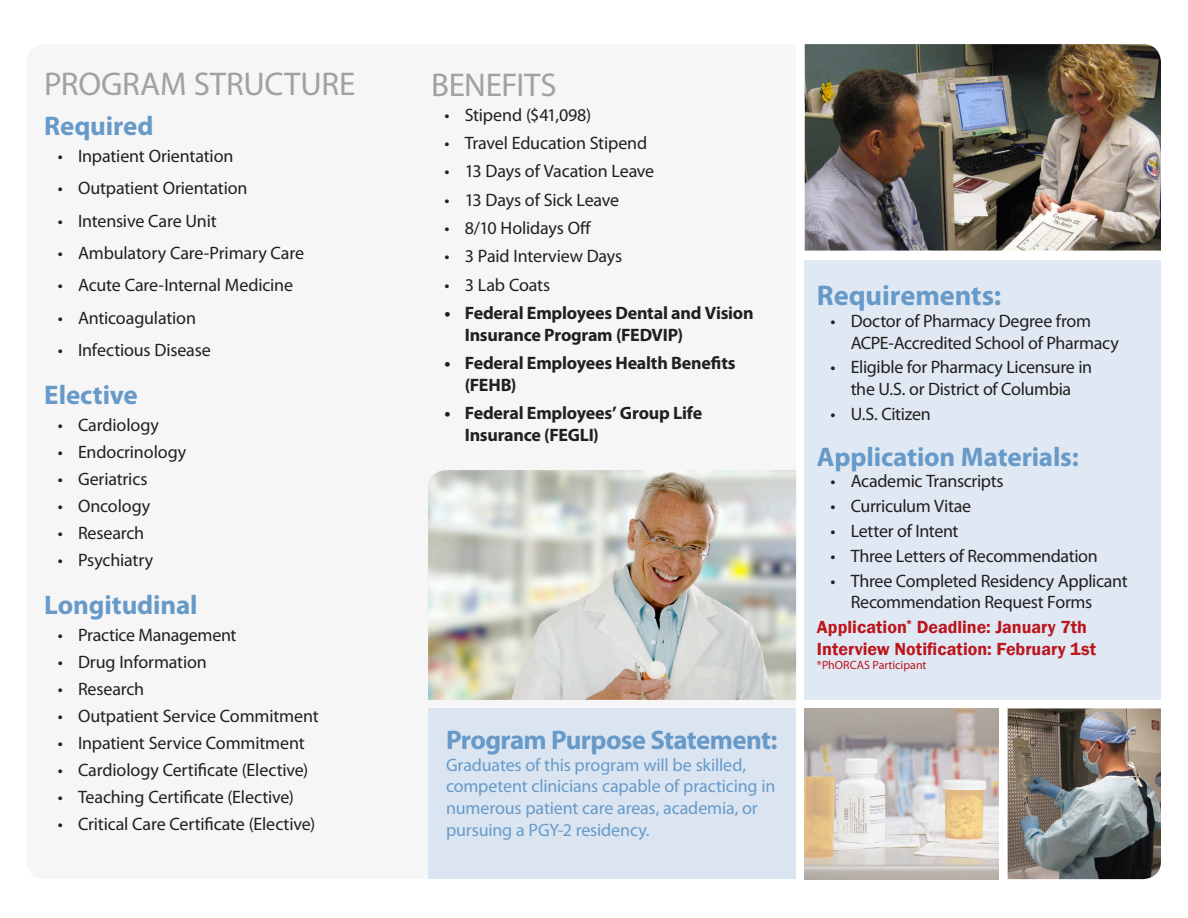
<style>
.page{position:relative;width:1188px;height:918px;background:#fff}
.page>*{position:absolute;margin:0;border:0;box-sizing:border-box;transform-origin:0 0}
.t1{font:33px "Myriad Pro";letter-spacing:-.005em;color:#a1a1a5}
.Headlines{font:700 28.5px "Myriad Pro";letter-spacing:-.005em;color:#679ac8}
.Headlines-2{font:700 27px "Myriad Pro";letter-spacing:-.005em;color:#679ac8}
.Headlines-3{font:700 27px "Myriad Pro";letter-spacing:-.025em;color:#679ac8}
.t2{font:18px/21.6px "Myriad Pro";letter-spacing:-.01em;color:#231f20}
.t3{font:700 18px/21.6px "Myriad Pro";letter-spacing:-.015em;color:#231f20}
.Body{font:18px/21.6px "Myriad Pro";letter-spacing:-.01em;color:#679ac8}
.Body-2{font:600 18px "Franklin Gothic";color:#bc151c}
.Body-3{font:12px "Myriad Pro";letter-spacing:-.005em;color:#bc151c}
</style>
<div class="page">
<div style="left:428px;top:708px;width:368px;height:171px;background:#dbe5f2"></div>
<img style="left:428px;top:470px;width:368px;height:230px">
<div style="left:805px;top:260px;width:356px;height:440px;background:#dfe8f3"></div>
<img style="left:805px;top:44px;width:356px;height:207px">
<img style="left:1008px;top:708px;width:153px;height:171px">
<img style="left:805px;top:708px;width:194px;height:171px">
<p class="t1" style="left:44px;top:64px;width:313px">PROGRAM STRUCTURE</p>
<p class="Headlines-2" style="left:44px;top:108px;width:111px">Required</p>
<p class="t2" style="left:58px;top:145px;width:177px">• Inpatient Orientation</p>
<p class="t2" style="left:58px;top:177px;width:191px">• Outpatient Orientation</p>
<p class="t2" style="left:58px;top:209px;width:160px">• Intensive Care Unit</p>
<p class="t2" style="left:58px;top:242px;width:248px">• Ambulatory Care-Primary Care</p>
<p class="t2" style="left:58px;top:274px;width:237px">• Acute Care-Internal Medicine</p>
<p class="t2" style="left:58px;top:307px;width:140px">• Anticoagulation</p>
<p class="t2" style="left:58px;top:339px;width:155px">• Infectious Disease</p>
<p class="Headlines-2" style="left:44px;top:378px;width:95px">Elective</p>
<p class="t2" style="left:58px;top:414px;width:103px">• Cardiology</p>
<p class="t2" style="left:58px;top:441px;width:130px">• Endocrinology</p>
<p class="t2" style="left:58px;top:468px;width:91px">• Geriatrics</p>
<p class="t2" style="left:58px;top:495px;width:94px">• Oncology</p>
<p class="t2" style="left:58px;top:522px;width:88px">• Research</p>
<p class="t2" style="left:58px;top:549px;width:97px">• Psychiatry</p>
<p class="Headlines-2" style="left:44px;top:588px;width:155px">Longitudinal</p>
<p class="t2" style="left:58px;top:624px;width:180px">• Practice Management</p>
<p class="t2" style="left:58px;top:651px;width:151px">• Drug Information</p>
<p class="t2" style="left:58px;top:678px;width:88px">• Research</p>
<p class="t2" style="left:58px;top:705px;width:262px">• Outpatient Service Commitment</p>
<p class="t2" style="left:58px;top:732px;width:248px">• Inpatient Service Commitment</p>
<p class="t2" style="left:58px;top:759px;width:252px">• Cardiology Certificate (Elective)</p>
<p class="t2" style="left:58px;top:786px;width:238px">• Teaching Certificate (Elective)</p>
<p class="t2" style="left:58px;top:813px;width:259px">• Critical Care Certificate (Elective)</p>
<p class="t1" style="left:431px;top:65px;width:127px">BENEFITS</p>
<p class="t2" style="left:445px;top:104px;width:148px">• Stipend ($41,098)</p>
<p class="t2" style="left:445px;top:132px;width:204px">• Travel Education Stipend</p>
<p class="t2" style="left:445px;top:160px;width:211px">• 13 Days of Vacation Leave</p>
<p class="t2" style="left:445px;top:189px;width:176px">• 13 Days of Sick Leave</p>
<p class="t2" style="left:445px;top:217px;width:148px">• 8/10 Holidays Off</p>
<p class="t2" style="left:445px;top:245px;width:179px">• 3 Paid Interview Days</p>
<p class="t2" style="left:445px;top:274px;width:107px">• 3 Lab Coats</p>
<p class="t3" style="left:465px;top:302px;width:290px;text-indent:-20px">• Federal Employees Dental and Vision<br>Insurance Program (FEDVIP)</p>
<p class="t3" style="left:465px;top:352px;width:272px;text-indent:-20px">• Federal Employees Health Benefits (FEHB)</p>
<p class="t3" style="left:465px;top:402px;width:239px;text-indent:-20px">• Federal Employees’ Group Life<br>Insurance (FEGLI)</p>
<p class="Headlines-3" style="left:446px;top:723px;width:333px">Program Purpose Statement:</p>
<p class="Body" style="left:446px;top:754px;width:331px">Graduates of this program will be skilled, competent clinicians capable of practicing in numerous patient care areas, academia, or pursuing a PGY-2 residency.</p>
<p class="Headlines" style="left:817px;top:277px;width:186px">Requirements:</p>
<p class="t2" style="left:851px;top:310px;width:270px;text-indent:-20px">• Doctor of Pharmacy Degree from<br>ACPE-Accredited School of Pharmacy</p>
<p class="t2" style="left:830px;top:356px;width:263px;text-align:center">• Eligible for Pharmacy Licensure in the U.S. or District of Columbia</p>
<p class="t2" style="left:830px;top:403px;width:102px">• U.S. Citizen</p>
<p class="Headlines-2" style="left:817px;top:439px;width:263px">Application Materials:</p>
<p class="t2" style="left:830px;top:470px;width:175px">• Academic Transcripts</p>
<p class="t2" style="left:830px;top:495px;width:142px">• Curriculum Vitae</p>
<p class="t2" style="left:830px;top:520px;width:130px">• Letter of Intent</p>
<p class="t2" style="left:830px;top:545px;width:269px">• Three Letters of Recommendation</p>
<p class="t2" style="left:851px;top:570px;width:279px;text-indent:-20px">• Three Completed Residency Applicant<br>Recommendation Request Forms</p>
<p class="Body-2" style="left:817px;top:616px;width:272px">Application<sup>*</sup> Deadline: January 7th</p>
<p class="Body-2" style="left:817px;top:638px;width:281px">Interview Notification: February 1st</p>
<p class="Body-3" style="left:817px;top:658px;width:111px">*PhORCAS Participant</p>
</div>
